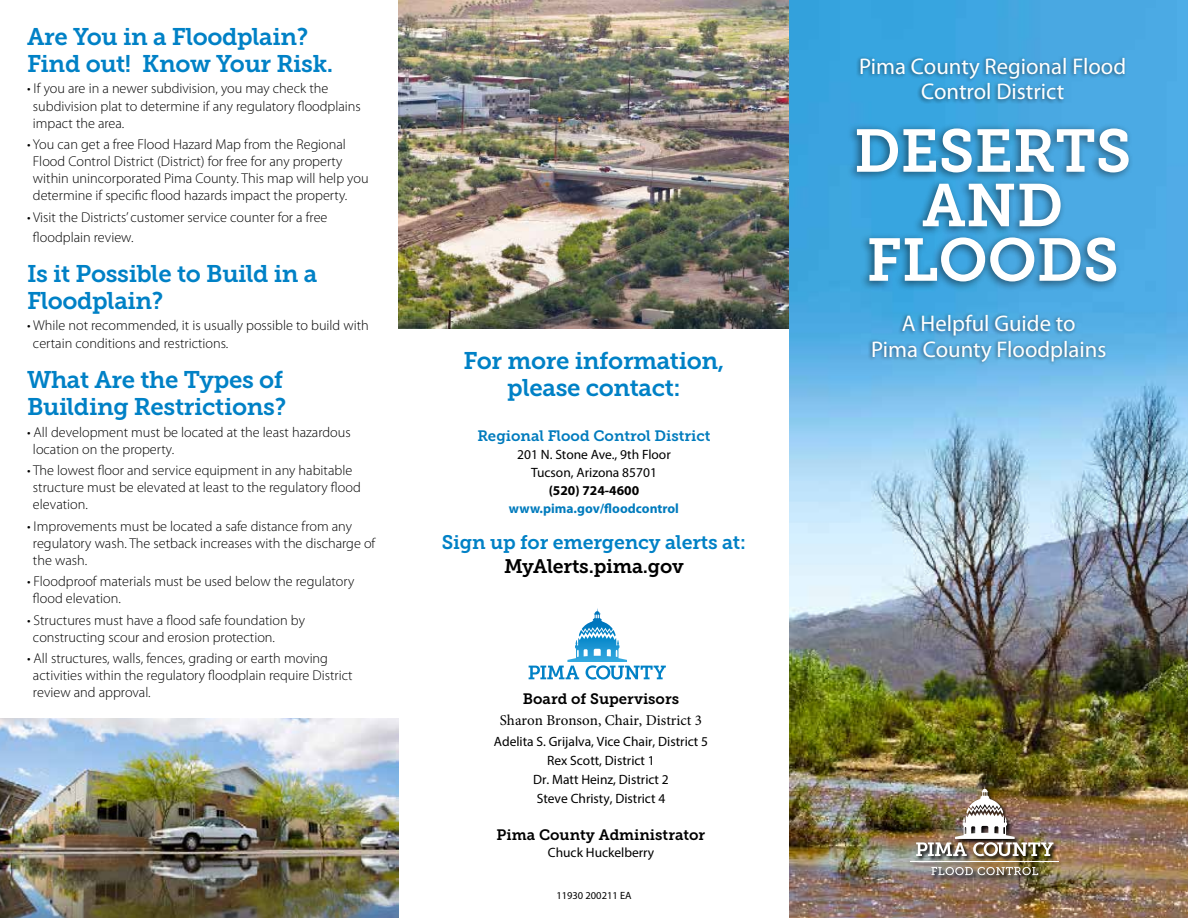
<style>
.page{position:relative;width:1188px;height:918px;background:#fff}
.page>*{position:absolute;margin:0;border:0;box-sizing:border-box;transform-origin:0 0}
.t1{font:60px/54.4px "Museo Slab 700";color:#fff;text-align:center}
.t2{font:24px/27px "Museo Slab 700";letter-spacing:-.015em;color:#0081c6}
.t3{font:22.65px/25.5px "Myriad Pro";color:#fff;text-align:center}
.t4{font:19.5px "Museo Slab 700";letter-spacing:-.01em;color:#0081c6}
.t5{font:19.5px "Museo Slab 700";letter-spacing:-.01em;color:#000}
.t6{font:15px "Museo Slab 700";color:#000}
.t7{font:15px "Minion Pro";color:#000}
.t8{font:15px "Museo Slab 700";color:#007bbd}
.t9{font:300 14.25px/17.1px "Myriad Pro";color:#000}
.t10{font:13.5px/19px "Myriad Pro";color:#000;text-align:center}
.t11{font:700 13.5px "Myriad Pro";color:#007bbd}
.t12{font:700 13.5px "Myriad Pro";color:#000}
.t13{font:10.5px "Myriad Pro";color:#000}
</style>
<div class="page">
<img style="left:399px;top:0;width:391px;height:329px">
<img style="left:790px;top:0;width:398px;height:918px">
<div style="left:846px;top:123px;width:288px;height:169px;background:#000;opacity:.5"></div>
<div style="left:856px;top:55px;width:271px;height:49px;background:#000;opacity:.5"></div>
<img style="left:910px;top:785px;width:155px;height:96px">
<img style="left:916px;top:785px;width:138px;height:71px">
<svg style="left:931px;top:867px;width:107px;height:8px"></svg>
<hr style="left:910px;top:861px;width:149px;height:1px;background:#fff">
<svg style="left:529px;top:608px;width:137px;height:72px"></svg>
<div style="left:868px;top:312px;width:240px;height:54px;background:#000;opacity:.5"></div>
<img style="left:0;top:718px;width:399px;height:200px">
<h2 class="t2" style="left:27px;top:23px;width:308px">Are You in a Floodplain?<br>Find out! Know Your Risk.</h2>
<p class="t9" style="left:33px;top:80px;width:329px;text-indent:-6px">• If you are in a newer subdivision, you may check the subdivision plat to determine if any regulatory floodplains impact the area.</p>
<p class="t9" style="left:33px;top:136px;width:337px;text-indent:-6px">• You can get a free Flood Hazard Map from the Regional Flood Control District (District) for free for any property within unincorporated Pima County. This map will help you determine if specific flood hazards impact the property.</p>
<p class="t9" style="left:33px;top:207px;width:296px;line-height:19.8px;text-indent:-6px">• Visit the Districts’ customer service counter for a free floodplain review.</p>
<h2 class="t2" style="left:27px;top:260px;width:292px">Is it Possible to Build in a<br>Floodplain?</h2>
<p class="t9" style="left:33px;top:317px;width:337px;text-indent:-6px">• While not recommended, it is usually possible to build with certain conditions and restrictions.</p>
<h2 class="t2" style="left:27px;top:366px;width:261px">What Are the Types of<br>Building Restrictions?</h2>
<p class="t9" style="left:33px;top:423px;width:319px;text-indent:-6px">• All development must be located at the least hazardous location on the property.</p>
<p class="t9" style="left:33px;top:462px;width:329px;text-indent:-6px">• The lowest floor and service equipment in any habitable structure must be elevated at least to the regulatory flood elevation.</p>
<p class="t9" style="left:33px;top:518px;width:344px;text-indent:-6px">• Improvements must be located a safe distance from any regulatory wash. The setback increases with the discharge of the wash.</p>
<p class="t9" style="left:33px;top:573px;width:323px;text-indent:-6px">• Floodproof materials must be used below the regulatory flood elevation.</p>
<p class="t9" style="left:33px;top:612px;width:273px;text-indent:-6px">• Structures must have a flood safe foundation by constructing scour and erosion protection.</p>
<p class="t9" style="left:33px;top:650px;width:321px;text-indent:-6px">• All structures, walls, fences, grading or earth moving activities within the regulatory floodplain require District review and approval.</p>
<h2 class="t2" style="left:464px;top:347px;width:262px;text-align:center">For more information, please contact:</h2>
<p class="t8" style="left:477px;top:427px;width:235px">Regional Flood Control District</p>
<p class="t10" style="left:517px;top:445px;width:155px;line-height:18px">201 N. Stone Ave., 9th Floor<br>Tucson, Arizona 85701</p>
<p class="t12" style="left:549px;top:482px;width:92px">(520) 724-4600</p>
<p class="t11" style="left:509px;top:500px;width:172px">www.pima.gov/floodcontrol</p>
<h3 class="t4" style="left:442px;top:531px;width:306px">Sign up for emergency alerts at:</h3>
<h3 class="t5" style="left:504px;top:555px;width:181px">MyAlerts.pima.gov</h3>
<p class="t6" style="left:523px;top:691px;width:158px">Board of Supervisors</p>
<p class="t7" style="left:500px;top:711px;width:204px">Sharon Bronson, Chair, District 3</p>
<p class="t10" style="left:494px;top:731px;width:216px">Adelita S. Grijalva, Vice Chair, District 5<br>Rex Scott, District 1<br>Dr. Matt Heinz, District 2<br>Steve Christy, District 4</p>
<p class="t6" style="left:497px;top:826px;width:210px">Pima County Administrator</p>
<p class="t10" style="left:548px;top:843px;width:108px">Chuck Huckelberry</p>
<p class="t13" style="left:556px;top:889px;width:77px">11930 200211 EA</p>
<h3 class="t3" style="left:859px;top:53px;width:268px">Pima County Regional Flood<br>Control District</h3>
<h1 class="t1" style="left:854px;top:124px;width:279px">DESERTS<br>AND<br>FLOODS</h1>
<h3 class="t3" style="left:871px;top:310px;width:237px">A Helpful Guide to<br>Pima County Floodplains</h3>
</div>
